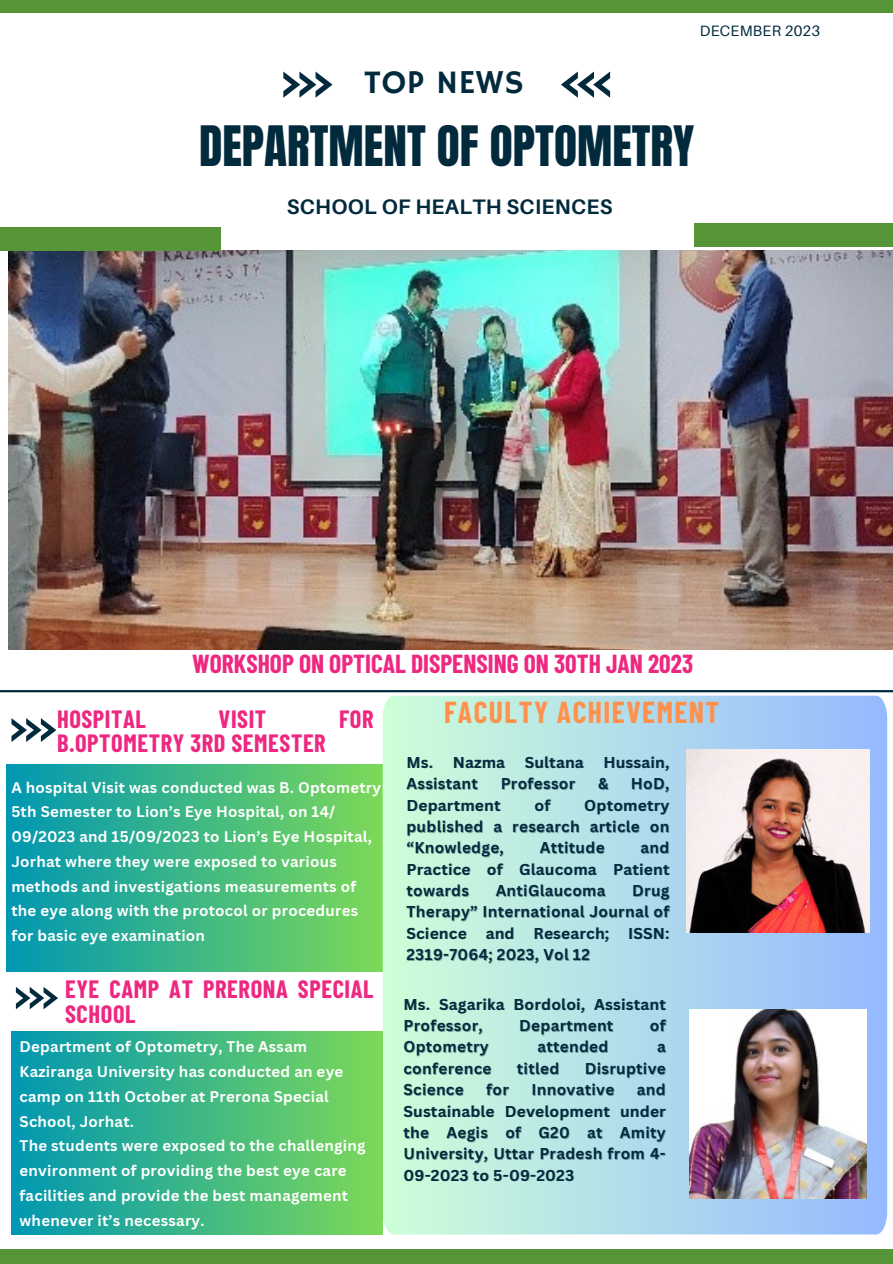
<style>
.page{position:relative;width:893px;height:1264px;background:#fff}
.page>*{position:absolute;margin:0;border:0;box-sizing:border-box;transform-origin:0 0}
.t1{font:47.4px "Anton";color:#022a3d}
.t2{font:33.3px "Hammersmith One";letter-spacing:.02em;color:#022a3d}
.t3{font:700 29.55px "Barlow Condensed";letter-spacing:.05em;color:#ff914d}
.t4{font:700 25.5px "Barlow Condensed";color:#ee2781}
.t5{font:700 24.45px/24.8px "Barlow Condensed";letter-spacing:.025em;color:#ee2781}
.t6{font:700 21px "Aileron";letter-spacing:.015em;color:#022a3d}
.t7{font:700 15.3px/21.3px "Canva Sans";letter-spacing:.02em;color:#022a3d;text-align:justify}
.t8{font:700 15px/24.8px "Canva Sans";letter-spacing:.015em;color:#fffefe}
.t9{font:15px "Aileron";letter-spacing:.015em;color:#022a3d}
</style>
<div class="page">
<div style="left:6px;top:764px;width:376px;height:207px;background:linear-gradient(to right,#0097b2,#7cd858)"></div>
<img style="left:8px;top:250px;width:884px;height:399px">
<div style="left:0;top:227px;width:220px;height:23px;background:#569639"></div>
<div style="left:694px;top:224px;width:198px;height:23px;background:#569639"></div>
<svg style="left:283px;top:72px;width:49px;height:25px"></svg>
<svg style="left:561px;top:72px;width:49px;height:25px"></svg>
<div style="left:0;top:0;width:892px;height:12px;background:#569639"></div>
<div style="left:0;top:1249px;width:892px;height:14px;background:#569639"></div>
<hr style="left:0;top:690px;width:892px;height:2px;background:#022a3d">
<svg style="left:382px;top:695px;width:505px;height:539px;background:#b6e2e7"></svg>
<svg style="left:11px;top:718px;width:45px;height:24px"></svg>
<svg style="left:16px;top:987px;width:42px;height:22px"></svg>
<div style="left:11px;top:1031px;width:371px;height:203px;background:linear-gradient(to right,#0097b2,#7dd858)"></div>
<img style="left:686px;top:749px;width:183px;height:183px">
<img style="left:689px;top:1009px;width:177px;height:189px">
<p class="t2" style="left:364px;top:63px;width:161px">TOP NEWS</p>
<p class="t9" style="left:700px;top:21px;width:122px">DECEMBER 2023</p>
<p class="t1" style="left:199px;top:112px;width:497px">DEPARTMENT OF OPTOMETRY</p>
<p class="t6" style="left:287px;top:194px;width:327px">SCHOOL OF HEALTH SCIENCES</p>
<p class="t4" style="left:192px;top:647px;width:502px">WORKSHOP ON OPTICAL DISPENSING ON 30TH JAN 2023</p>
<p class="t5" style="left:57px;top:705px;width:90px">HOSPITAL</p>
<p class="t5" style="left:218px;top:705px;width:49px">VISIT</p>
<p class="t5" style="left:339px;top:705px;width:36px">FOR</p>
<p class="t5" style="left:57px;top:730px;width:270px">B.OPTOMETRY 3RD SEMESTER</p>
<p class="t8" style="left:11px;top:774px;width:371px">A hospital Visit was conducted was B. Optometry 5th Semester to Lion’s Eye Hospital, on 14/ 09/2023 and 15/09/2023 to Lion’s Eye Hospital, Jorhat where they were exposed to various methods and investigations measurements of the eye along with the protocol or procedures for basic eye examination</p>
<p class="t5" style="left:65px;top:975px;width:310px">EYE CAMP AT PRERONA SPECIAL<br>SCHOOL</p>
<p class="t8" style="left:20px;top:1034px;width:325px">Department of Optometry, The Assam Kaziranga University has conducted an eye camp on 11th October at Prerona Special School, Jorhat.</p>
<p class="t8" style="left:20px;top:1133px;width:347px">The students were exposed to the challenging environment of providing the best eye care facilities and provide the best management whenever it’s necessary.</p>
<p class="t3" style="left:444px;top:694px;width:277px">FACULTY ACHIEVEMENT</p>
<p class="t7" style="left:406px;top:751px;width:100px">Ms. Nazma</p>
<p class="t7" style="left:524px;top:751px;width:60px">Sultana</p>
<p class="t7" style="left:603px;top:751px;width:67px">Hussain,</p>
<p class="t7" style="left:406px;top:772px;width:73px">Assistant</p>
<p class="t7" style="left:500px;top:772px;width:76px">Professor</p>
<p class="t7" style="left:598px;top:772px;width:12px">&amp;</p>
<p class="t7" style="left:631px;top:772px;width:40px">HoD,</p>
<p class="t7" style="left:406px;top:794px;width:96px">Department</p>
<p class="t7" style="left:534px;top:794px;width:17px">of</p>
<p class="t7" style="left:406px;top:794px;width:264px;text-indent:178px">Optometry published a research article on “Knowledge,</p>
<p class="t7" style="left:539px;top:836px;width:66px">Attitude</p>
<p class="t7" style="left:406px;top:836px;width:264px;text-indent:234px">and Practice of Glaucoma Patient towards</p>
<p class="t7" style="left:495px;top:879px;width:111px">AntiGlaucoma</p>
<p class="t7" style="left:406px;top:879px;width:264px;text-indent:226px">Drug Therapy” International Journal of Science and Research; ISSN:<br>2319-7064; 2023, Vol 12</p>
<p class="t7" style="left:403px;top:993px;width:264px">Ms. Sagarika Bordoloi, Assistant<br>Professor,</p>
<p class="t7" style="left:519px;top:1014px;width:96px">Department</p>
<p class="t7" style="left:650px;top:1014px;width:17px">of</p>
<p class="t7" style="left:403px;top:1035px;width:87px">Optometry</p>
<p class="t7" style="left:537px;top:1035px;width:72px">attended</p>
<p class="t7" style="left:657px;top:1035px;width:10px">a</p>
<p class="t7" style="left:403px;top:1057px;width:89px">conference</p>
<p class="t7" style="left:517px;top:1057px;width:44px">titled</p>
<p class="t7" style="left:584px;top:1057px;width:82px">Disruptive</p>
<p class="t7" style="left:403px;top:1078px;width:62px">Science</p>
<p class="t7" style="left:486px;top:1078px;width:24px">for</p>
<p class="t7" style="left:531px;top:1078px;width:84px">Innovative</p>
<p class="t7" style="left:403px;top:1078px;width:264px;text-indent:233px">and Sustainable Development under the Aegis of G20 at Amity University, Uttar Pradesh from 4- 09-2023 to 5-09-2023</p>
</div>
